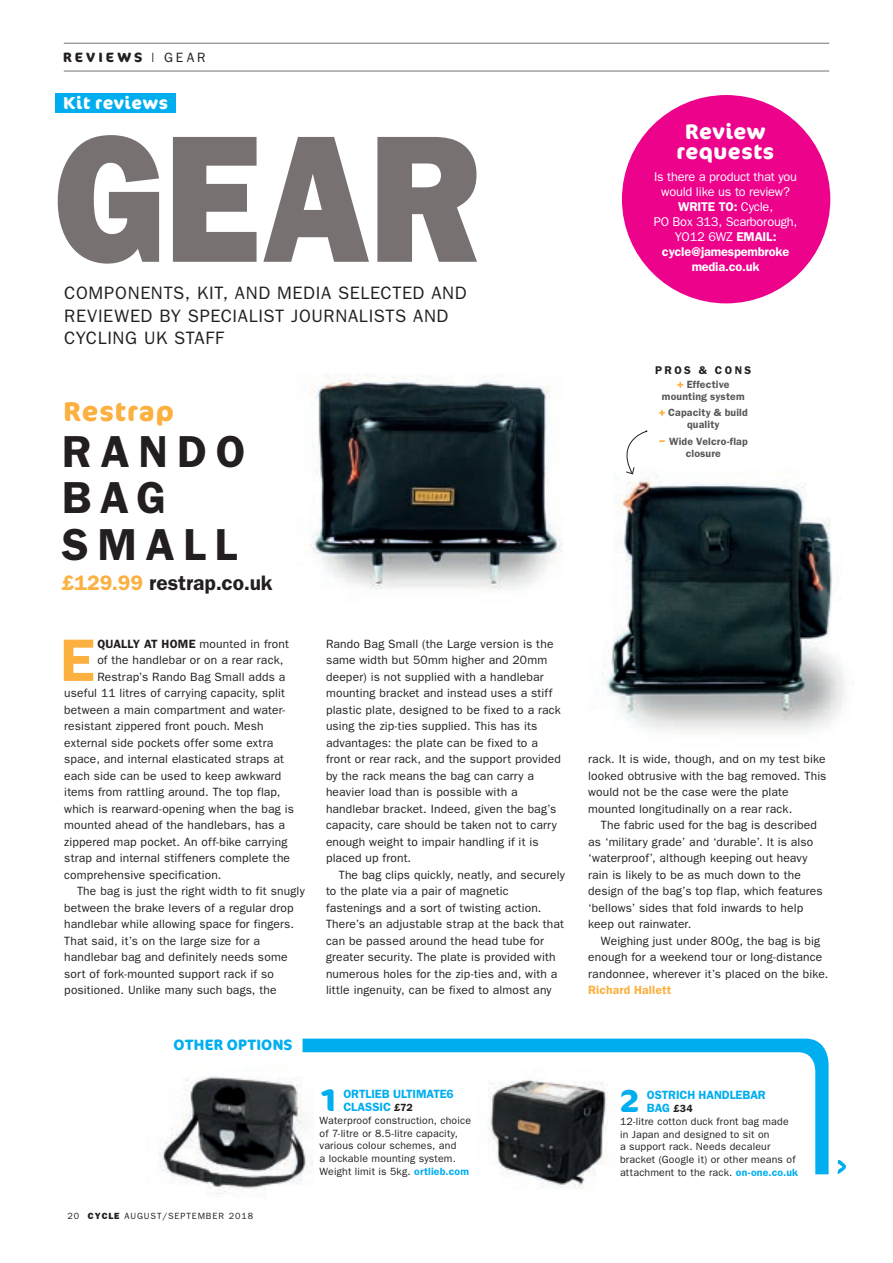
<style>
.page{position:relative;width:893px;height:1263px;background:#fff}
.page>*{position:absolute;margin:0;border:0;box-sizing:border-box;transform-origin:0 0}
.t1{font:800 181.95px "Franklin Gothic";color:#777271;scale:.89 1}
.t2{font:600 60.15px "Franklin Gothic";color:#fbb03f}
.t3{font:600 45px/46.5px "Franklin Gothic";letter-spacing:.195em;color:#231f20}
.t4{font:700 31.5px "Cocon Pro";color:#00aeef}
.t5{font:700 27px "Cocon Pro";letter-spacing:.035em;color:#fbb03f}
.t6{font:600 21px "Franklin Gothic";letter-spacing:-.005em;color:#231f20}
.t7{font:700 21px/19.5px "Cocon Pro";letter-spacing:.025em;color:#fff;text-align:center}
.t8{font:18px/22.5px "Franklin Gothic";letter-spacing:.035em;color:#231f20}
.t9{font:700 17.25px "Cocon Pro";letter-spacing:.035em;color:#fff}
.t10{font:700 15px "Cocon Pro";letter-spacing:.015em;color:#00aeef}
.t11{font:700 13.5px "Cocon Pro";letter-spacing:.23em;color:#231f20}
.t12{font:12.75px/15px "Franklin Gothic";letter-spacing:-.015em;color:#fff;text-align:center}
.t13{font:12px/16.5px "Franklin Gothic";letter-spacing:.015em;color:#231f20}
.t14{font:600 12px/13.5px "Franklin Gothic";letter-spacing:-.01em;color:#00aeef}
.t15{font:600 12px "Franklin Gothic";letter-spacing:.01em;color:#fbb03f}
.t16{font:600 11.25px "Franklin Gothic";letter-spacing:.215em;color:#231f20}
.t17{font:10.5px/12.8px "Franklin Gothic";letter-spacing:.02em;color:#231f20}
.t18{font:600 10.5px/12px "Franklin Gothic";letter-spacing:.02em;color:#57585a;text-align:center}
.t19{font:9px "Franklin Gothic";letter-spacing:.1em;color:#231f20}
.s1{font-family:"Franklin Gothic";font-weight:400}
.s2{color:#fbb03f}
.s3{font-weight:600}
.s4{font-weight:800}
.s5{font-size:10.5px;color:#231f20}
.s6{font-weight:600;color:#00aeef}
.s7{font-family:"Cocon Pro";font-weight:700;font-size:11.25px;color:#fbb03f}
</style>
<div class="page">
<img style="left:159px;top:1041px;width:144px;height:153px">
<img style="left:517px;top:1174px;width:79px;height:15px">
<hr style="left:64px;top:43px;width:765px;height:1px;background:#777271">
<hr style="left:64px;top:71px;width:765px;height:1px;background:#777271">
<div style="left:55px;top:94px;width:121px;height:19px;background:#00aeef"></div>
<img style="left:309px;top:374px;width:254px;height:216px">
<svg style="left:303px;top:1038px;width:525px;height:136px"></svg>
<img style="left:602px;top:474px;width:243px;height:258px">
<div style="left:622px;top:95px;width:208px;height:208px;background:#ed028c;border-radius:50%"></div>
<svg style="left:838px;top:1160px;width:8px;height:14px"></svg>
<svg style="left:626px;top:430px;width:21px;height:44px"></svg>
<p class="t11" style="left:63px;top:48px;width:144px">REVIEWS <span class="s1">| GEAR</span></p>
<h3 class="t9" style="left:63px;top:91px;width:106px">Kit reviews</h3>
<h1 class="t1" style="left:54px;top:92px;width:480px">GEAR</h1>
<h3 class="t8" style="left:64px;top:282px;width:404px">COMPONENTS, KIT, AND MEDIA SELECTED AND<br>REVIEWED BY SPECIALIST JOURNALISTS AND<br>CYCLING UK STAFF</h3>
<h3 class="t5" style="left:63px;top:393px;width:112px">Restrap</h3>
<h3 class="t3" style="left:62px;top:427px;width:185px">RANDO<br>BAG<br>SMALL</h3>
<h3 class="t6" style="left:62px;top:570px;width:212px"><span class="s2">£129.99</span> restrap.co.uk</h3>
<h2 class="t2" style="left:60px;top:625px;width:36px">E</h2>
<p class="t13" style="left:97px;top:635px;width:193px"><span class="s3">QUALLY AT HOME</span> mounted in front</p>
<p class="t13" style="left:97px;top:652px;width:188px">of the handlebar or on a rear rack,</p>
<p class="t13" style="left:97px;top:668px;width:190px">Restrap’s Rando Bag Small adds a</p>
<p class="t13" style="left:64px;top:685px;width:222px">useful 11 litres of carrying capacity, split</p>
<p class="t13" style="left:64px;top:701px;width:222px">between a main compartment and water-</p>
<p class="t13" style="left:64px;top:718px;width:201px">resistant zippered front pouch. Mesh</p>
<p class="t13" style="left:64px;top:734px;width:210px">external side pockets offer some extra</p>
<p class="t13" style="left:64px;top:751px;width:221px">space, and internal elasticated straps at</p>
<p class="t13" style="left:64px;top:767px;width:219px">each side can be used to keep awkward</p>
<p class="t13" style="left:64px;top:784px;width:218px">items from rattling around. The top flap,</p>
<p class="t13" style="left:64px;top:800px;width:231px">which is rearward-opening when the bag is</p>
<p class="t13" style="left:64px;top:817px;width:222px">mounted ahead of the handlebars, has a</p>
<p class="t13" style="left:64px;top:833px;width:225px">zippered map pocket. An off-bike carrying</p>
<p class="t13" style="left:64px;top:850px;width:227px">strap and internal stiffeners complete the</p>
<p class="t13" style="left:64px;top:866px;width:159px">comprehensive specification.</p>
<p class="t13" style="left:77px;top:883px;width:229px">The bag is just the right width to fit snugly</p>
<p class="t13" style="left:64px;top:899px;width:231px">between the brake levers of a regular drop</p>
<p class="t13" style="left:64px;top:916px;width:231px">handlebar while allowing space for fingers.</p>
<p class="t13" style="left:64px;top:932px;width:197px">That said, it’s on the large size for a</p>
<p class="t13" style="left:64px;top:949px;width:225px">handlebar bag and definitely needs some</p>
<p class="t13" style="left:64px;top:965px;width:211px">sort of fork-mounted support rack if so</p>
<p class="t13" style="left:64px;top:982px;width:214px">positioned. Unlike many such bags, the</p>
<p class="t13" style="left:326px;top:635px;width:236px">Rando Bag Small (the Large version is the same width but 50mm higher and 20mm deeper) is not supplied with a handlebar mounting bracket and instead uses a stiff plastic plate, designed to be fixed to a rack using the zip-ties supplied. This has its advantages: the plate can be fixed to a front or rear rack, and the support provided by the rack means the bag can carry a heavier load than is possible with a handlebar bracket. Indeed, given the bag’s capacity, care should be taken not to carry enough weight to impair handling if it is placed up front.</p>
<p class="t13" style="left:326px;top:866px;width:240px;text-indent:13px">The bag clips quickly, neatly, and securely to the plate via a pair of magnetic fastenings and a sort of twisting action.<br>There’s an adjustable strap at the back that can be passed around the head tube for greater security. The plate is provided with numerous holes for the zip-ties and, with a little ingenuity, can be fixed to almost any</p>
<p class="t10" style="left:174px;top:1034px;width:120px">OTHER OPTIONS</p>
<p class="t19" style="left:68px;top:1211px;width:187px">20 <span class="s4">CYCLE</span> AUGUST/SEPTEMBER 2018</p>
<h3 class="t4" style="left:320px;top:1078px;width:21px">1</h3>
<p class="t14" style="left:343px;top:1086px;width:112px">ORTLIEB ULTIMATE6<br>CLASSIC <span class="s5">£72</span></p>
<p class="t17" style="left:320px;top:1114px;width:153px">Waterproof construction, choice of 7-litre or 8.5-litre capacity, various colour schemes, and<br>a lockable mounting system.<br>Weight limit is 5kg. <span class="s6">ortlieb.com</span></p>
<h3 class="t7" style="left:676px;top:122px;width:99px">Review requests</h3>
<p class="t12" style="left:654px;top:169px;width:145px">Is there a product that you would like us to review?<br><span class="s3">WRITE TO:</span> Cycle,<br>PO Box 313, Scarborough,<br>YO12 6WZ <span class="s3">EMAIL: cycle@jamespembroke media.co.uk</span></p>
<p class="t16" style="left:655px;top:363px;width:98px">PROS &amp; CONS</p>
<p class="t18" style="left:662px;top:378px;width:84px"><span class="s7">+</span> Effective mounting system</p>
<p class="t18" style="left:659px;top:406px;width:91px"><span class="s7">+</span> Capacity &amp; build quality</p>
<p class="t18" style="left:659px;top:435px;width:90px"><span class="s7">–</span> Wide Velcro-flap closure</p>
<p class="t13" style="left:588px;top:751px;width:240px">rack. It is wide, though, and on my test bike looked obtrusive with the bag removed. This would not be the case were the plate mounted longitudinally on a rear rack.</p>
<p class="t13" style="left:588px;top:817px;width:236px;text-indent:13px">The fabric used for the bag is described as ‘military grade’ and ‘durable’. It is also ‘waterproof’, although keeping out heavy rain is likely to be as much down to the design of the bag’s top flap, which features ‘bellows’ sides that fold inwards to help keep out rainwater.</p>
<p class="t13" style="left:588px;top:932px;width:242px;text-align:center">Weighing just under 800g, the bag is big enough for a weekend tour or long-distance randonnee, wherever it’s placed on the bike.</p>
<p class="t15" style="left:588px;top:983px;width:85px">Richard Hallett</p>
<h3 class="t4" style="left:620px;top:1079px;width:21px">2</h3>
<p class="t14" style="left:647px;top:1087px;width:120px">OSTRICH HANDLEBAR<br>BAG <span class="s5">£34</span></p>
<p class="t17" style="left:620px;top:1114px;width:180px">12-litre cotton duck front bag made in Japan and designed to sit on<br>a support rack. Needs decaleur bracket (Google it) or other means of attachment to the rack. <span class="s6">on-one.co.uk</span></p>
</div>
